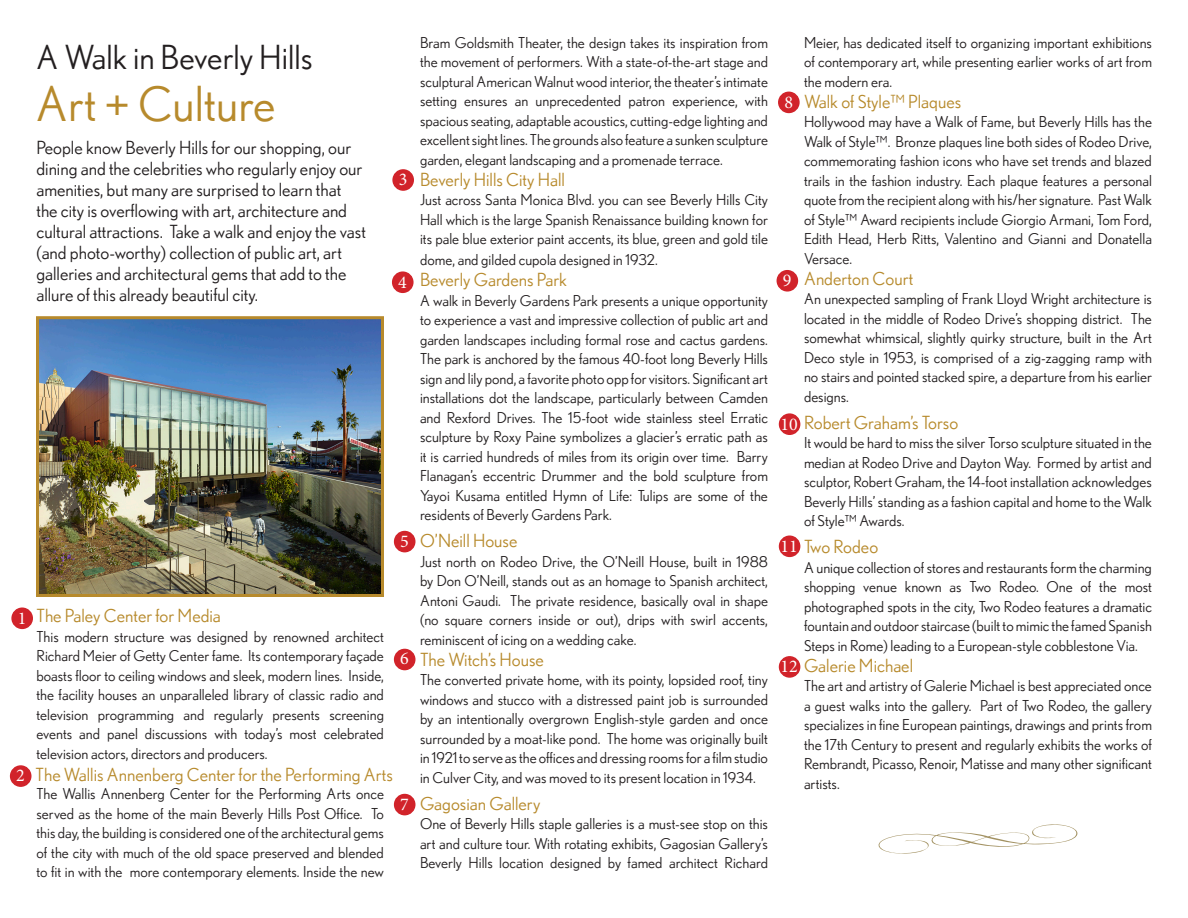
<style>
.page{position:relative;width:1188px;height:918px;background:#fff}
.page>*{position:absolute;margin:0;border:0;box-sizing:border-box;transform-origin:0 0}
.t1{font:48px "Nobel";color:#b78a2c}
.t2{font:33px "Nobel";color:#231f20}
.t3{font:18px/21px "Nobel";color:#231f20}
.t4{font:18px "Nobel";color:#b78a2c}
.t5{font:18px "Minion Pro";color:#fff}
.t6{font:15px/19.5px "Nobel";color:#231f20;text-align:justify}
.s1{font-family:"Minion Pro";color:#fff}
</style>
<div class="page">
<div style="left:12px;top:608px;width:20px;height:20px;background:#d1232a;border-radius:50%"></div>
<div style="left:11px;top:607px;width:22px;height:22px;border:2px solid #d1232a;border-radius:50%"></div>
<div style="left:11px;top:766px;width:20px;height:20px;background:#d1232a;border-radius:50%"></div>
<div style="left:10px;top:765px;width:22px;height:22px;border:2px solid #d1232a;border-radius:50%"></div>
<div style="left:393px;top:170px;width:20px;height:20px;background:#d1232a;border-radius:50%"></div>
<div style="left:392px;top:169px;width:22px;height:22px;border:2px solid #d1232a;border-radius:50%"></div>
<div style="left:393px;top:272px;width:20px;height:20px;background:#d1232a;border-radius:50%"></div>
<div style="left:392px;top:271px;width:22px;height:22px;border:2px solid #d1232a;border-radius:50%"></div>
<div style="left:395px;top:532px;width:20px;height:20px;background:#d1232a;border-radius:50%"></div>
<div style="left:394px;top:531px;width:21px;height:21px;border:2px solid #d1232a;border-radius:50%"></div>
<div style="left:395px;top:649px;width:20px;height:21px;background:#d1232a;border-radius:50%"></div>
<div style="left:394px;top:649px;width:21px;height:21px;border:2px solid #d1232a;border-radius:50%"></div>
<div style="left:779px;top:92px;width:20px;height:20px;background:#d1232a;border-radius:50%"></div>
<div style="left:778px;top:92px;width:22px;height:21px;border:2px solid #d1232a;border-radius:50%"></div>
<img style="left:40px;top:320px;width:340px;height:273px">
<div style="left:36px;top:316px;width:348px;height:281px;border:3px solid #b78a2c"></div>
<div style="left:777px;top:271px;width:20px;height:20px;background:#d1232a;border-radius:50%"></div>
<div style="left:777px;top:270px;width:21px;height:22px;border:2px solid #d1232a;border-radius:50%"></div>
<div style="left:780px;top:414px;width:20px;height:20px;background:#d1232a;border-radius:50%"></div>
<div style="left:779px;top:413px;width:21px;height:22px;border:2px solid #d1232a;border-radius:50%"></div>
<div style="left:780px;top:536px;width:20px;height:20px;background:#d1232a;border-radius:50%"></div>
<div style="left:779px;top:535px;width:21px;height:22px;border:2px solid #d1232a;border-radius:50%"></div>
<div style="left:395px;top:795px;width:20px;height:20px;background:#d1232a;border-radius:50%"></div>
<div style="left:394px;top:794px;width:21px;height:21px;border:2px solid #d1232a;border-radius:50%"></div>
<div style="left:780px;top:657px;width:20px;height:20px;background:#d1232a;border-radius:50%"></div>
<div style="left:779px;top:656px;width:21px;height:22px;border:2px solid #d1232a;border-radius:50%"></div>
<svg style="left:878px;top:824px;width:200px;height:30px"></svg>
<p class="t5" style="left:18px;top:606px;width:10px">1</p>
<p class="t5" style="left:16px;top:764px;width:10px">2</p>
<p class="t6" style="left:420px;top:33px;width:350px">Bram Goldsmith Theater, the design takes its inspiration from the movement of performers. With a state-of-the-art stage and sculptural American Walnut wood interior, the theater’s intimate setting ensures an unprecedented patron experience, with spacious seating, adaptable acoustics, cutting-edge lighting and excellent sight lines. The grounds also feature a sunken sculpture garden, elegant landscaping and a promenade terrace.</p>
<p class="t4" style="left:420px;top:169px;width:146px">Beverly Hills City Hall</p>
<p class="t6" style="left:420px;top:190px;width:350px">Just across Santa Monica Blvd. you can see Beverly Hills City Hall which is the large Spanish Renaissance building known for its pale blue exterior paint accents, its blue, green and gold tile</p>
<p class="t6" style="left:420px;top:250px;width:239px">dome, and gilded cupola designed in 1932.</p>
<p class="t4" style="left:420px;top:270px;width:149px">Beverly Gardens Park</p>
<p class="t6" style="left:420px;top:291px;width:350px">A walk in Beverly Gardens Park presents a unique opportunity to experience a vast and impressive collection of public art and garden landscapes including formal rose and cactus gardens.<br>The park is anchored by the famous 40-foot long Beverly Hills sign and lily pond, a favorite photo opp for visitors. Significant art installations dot the landscape, particularly between Camden and Rexford Drives. The 15-foot wide stainless steel Erratic sculpture by Roxy Paine symbolizes a glacier’s erratic path as it is carried hundreds of miles from its origin over time. Barry Flanagan’s eccentric Drummer and the bold sculpture from Yayoi Kusama entitled Hymn of Life: Tulips are some of the residents of Beverly Gardens Park.</p>
<p class="t4" style="left:420px;top:531px;width:99px">O’Neill House</p>
<p class="t6" style="left:420px;top:552px;width:350px">Just north on Rodeo Drive, the O’Neill House, built in 1988 by Don O’Neill, stands out as an homage to Spanish architect, Antoni Gaudi. The private residence, basically oval in shape (no square corners inside or out), drips with swirl accents, reminiscent of icing on a wedding cake.</p>
<p class="t4" style="left:420px;top:649px;width:125px">The Witch’s House</p>
<p class="t6" style="left:420px;top:670px;width:350px">The converted private home, with its pointy, lopsided roof, tiny windows and stucco with a distressed paint job is surrounded by an intentionally overgrown English-style garden and once surrounded by a moat-like pond. The home was originally built in 1921 to serve as the offices and dressing rooms for a film studio in Culver City, and was moved to its present location in 1934.</p>
<p class="t4" style="left:420px;top:793px;width:122px">Gagosian Gallery</p>
<p class="t6" style="left:420px;top:814px;width:350px">One of Beverly Hills staple galleries is a must-see stop on this art and culture tour. With rotating exhibits, Gagosian Gallery’s Beverly Hills location designed by famed architect Richard</p>
<p class="t6" style="left:804px;top:33px;width:350px">Meier, has dedicated itself to organizing important exhibitions of contemporary art, while presenting earlier works of art from the modern era.</p>
<p class="t4" style="left:804px;top:91px;width:159px">Walk of Style™ Plaques</p>
<p class="t6" style="left:804px;top:112px;width:350px">Hollywood may have a Walk of Fame, but Beverly Hills has the Walk of Style™. Bronze plaques line both sides of Rodeo Drive, commemorating fashion icons who have set trends and blazed trails in the fashion industry. Each plaque features a personal quote from the recipient along with his/her signature. Past Walk of Style™ Award recipients include Giorgio Armani, Tom Ford, Edith Head, Herb Ritts, Valentino and Gianni and Donatella Versace.</p>
<p class="t4" style="left:804px;top:268px;width:111px">Anderton Court</p>
<p class="t6" style="left:804px;top:289px;width:350px">An unexpected sampling of Frank Lloyd Wright architecture is located in the middle of Rodeo Drive’s shopping district. The somewhat whimsical, slightly quirky structure, built in the Art Deco style in 1953, is comprised of a zig-zagging ramp with no stairs and pointed stacked spire, a departure from his earlier designs.</p>
<p class="t4" style="left:781px;top:412px;width:179px"><span class="s1">10</span> Robert Graham’s Torso</p>
<p class="t6" style="left:804px;top:433px;width:350px">It would be hard to miss the silver Torso sculpture situated in the median at Rodeo Drive and Dayton Way. Formed by artist and sculptor, Robert Graham, the 14-foot installation acknowledges Beverly Hills’ standing as a fashion capital and home to the Walk of Style™ Awards.</p>
<p class="t4" style="left:804px;top:537px;width:76px">Two Rodeo</p>
<p class="t6" style="left:804px;top:558px;width:350px">A unique collection of stores and restaurants form the charming shopping venue known as Two Rodeo. One of the most photographed spots in the city, Two Rodeo features a dramatic fountain and outdoor staircase (built to mimic the famed Spanish Steps in Rome) leading to a European-style cobblestone Via.</p>
<p class="t4" style="left:781px;top:655px;width:134px"><span class="s1">12</span> Galerie Michael</p>
<p class="t6" style="left:804px;top:676px;width:350px">The art and artistry of Galerie Michael is best appreciated once a guest walks into the gallery. Part of Two Rodeo, the gallery specializes in fine European paintings, drawings and prints from the 17th Century to present and regularly exhibits the works of Rembrandt, Picasso, Renoir, Matisse and many other significant artists.</p>
<p class="t2" style="left:36px;top:38px;width:278px">A Walk in Beverly Hills</p>
<p class="t1" style="left:36px;top:77px;width:241px">Art + Culture</p>
<p class="t5" style="left:784px;top:90px;width:10px">8</p>
<p class="t3" style="left:36px;top:137px;width:331px">People know Beverly Hills for our shopping, our dining and the celebrities who regularly enjoy our amenities, but many are surprised to learn that the city is overflowing with art, architecture and cultural attractions. Take a walk and enjoy the vast (and photo-worthy) collection of public art, art galleries and architectural gems that add to the allure of this already beautiful city.</p>
<p class="t5" style="left:399px;top:168px;width:10px">3</p>
<p class="t5" style="left:783px;top:268px;width:10px">9</p>
<p class="t5" style="left:398px;top:270px;width:10px">4</p>
<p class="t5" style="left:400px;top:529px;width:10px">5</p>
<p class="t5" style="left:781px;top:534px;width:19px">11</p>
<p class="t4" style="left:36px;top:606px;width:186px">The Paley Center for Media</p>
<p class="t6" style="left:36px;top:627px;width:349px">This modern structure was designed by renowned architect Richard Meier of Getty Center fame. Its contemporary façade boasts floor to ceiling windows and sleek, modern lines. Inside, the facility houses an unparalleled library of classic radio and television programming and regularly presents screening events and panel discussions with today’s most celebrated television actors, directors and producers.</p>
<p class="t6" style="left:36px;top:784px;width:349px">The Wallis Annenberg Center for the Performing Arts once served as the home of the main Beverly Hills Post Office. To this day, the building is considered one of the architectural gems of the city with much of the old space preserved and blended to fit in with the more contemporary elements. Inside the new</p>
<p class="t5" style="left:400px;top:647px;width:10px">6</p>
<p class="t4" style="left:36px;top:764px;width:359px">The Wallis Annenberg Center for the Performing Arts</p>
<p class="t5" style="left:400px;top:792px;width:10px">7</p>
</div>
